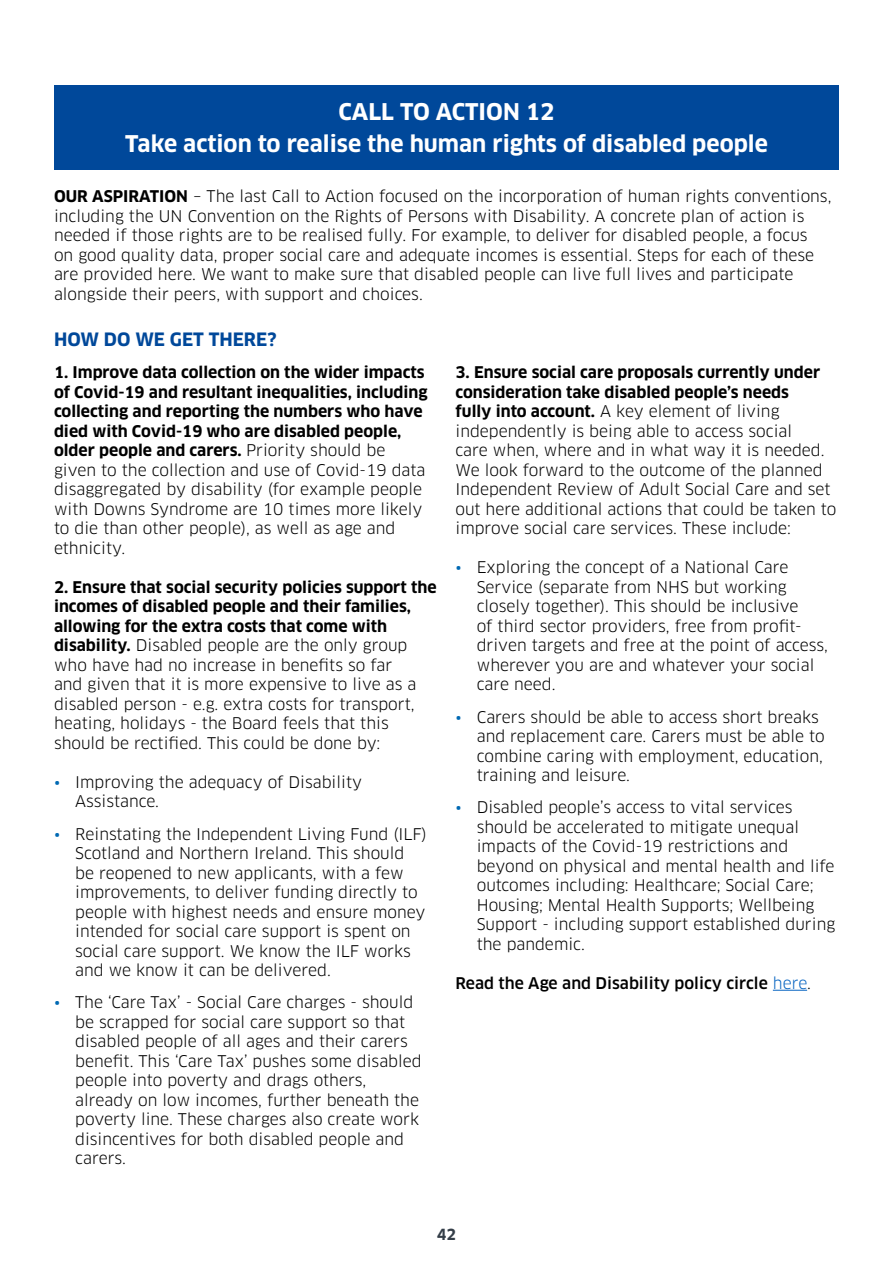
<style>
.page{position:relative;width:893px;height:1263px;background:#fff}
.page>*{position:absolute;margin:0;border:0;box-sizing:border-box;transform-origin:0 0}
.CTA{font:700 22.5px "Clan";color:#fff}
.Sub_Header{font:700 18px "Clan";color:#00489a}
.Body{font:15.75px/19.5px "Clan";color:#000}
.Body-2{font:700 15.75px/19.5px "Clan";color:#000}
.Body-3{font:500 15.75px "Clan";color:#000}
.t1{font:700 15px "Clan";color:#343e48}
.s1{font-weight:700}
.s2{font-weight:400}
.s3{color:#0069b3}
.s4{font-weight:400;color:#0563c1}
</style>
<div class="page">
<div style="left:54px;top:85px;width:785px;height:84px;background:#00489a"></div>
<hr style="left:773px;top:990px;width:34px;height:1px;background:#0563c1">
<p class="CTA" style="left:338px;top:97px;width:218px">CALL TO ACTION 12</p>
<p class="CTA" style="left:125px;top:130px;width:644px">Take action to realise the human rights of disabled people</p>
<p class="Body" style="left:54px;top:187px;width:779px"><span class="s1">OUR ASPIRATION</span> – The last Call to Action focused on the incorporation of human rights conventions, including the UN Convention on the Rights of Persons with Disability. A concrete plan of action is needed if those rights are to be realised fully. For example, to deliver for disabled people, a focus<br>on good quality data, proper social care and adequate incomes is essential. Steps for each of these are provided here. We want to make sure that disabled people can live full lives and participate alongside their peers, with support and choices.</p>
<p class="Sub_Header" style="left:54px;top:328px;width:224px">HOW DO WE GET THERE?</p>
<p class="Body-2" style="left:54px;top:363px;width:375px">1. Improve data collection on the wider impacts of Covid-19 and resultant inequalities, including collecting and reporting the numbers who have died with Covid-19 who are disabled people, older people and carers. <span class="s2">Priority should be given to the collection and use of Covid-19 data disaggregated by disability (for example people with Downs Syndrome are 10 times more likely to die than other people), as well as age and ethnicity.</span></p>
<p class="Body" style="left:54px;top:578px;width:384px"><span class="s1">2. Ensure that social security policies support the incomes of disabled people and their families, allowing for the extra costs that come with disability.</span> Disabled people are the only group who have had no increase in benefits so far<br>and given that it is more expensive to live as a disabled person - e.g. extra costs for transport, heating, holidays - the Board feels that this should be rectified. This could be done by:</p>
<p class="Body" style="left:75px;top:773px;width:288px;text-indent:-21px"><span class="s3">•</span> Improving the adequacy of Disability<br>Assistance.</p>
<p class="Body" style="left:75px;top:824px;width:353px;text-indent:-21px"><span class="s3">•</span> Reinstating the Independent Living Fund (ILF)<br>Scotland and Northern Ireland. This should be reopened to new applicants, with a few improvements, to deliver funding directly to people with highest needs and ensure money intended for social care support is spent on social care support. We know the ILF works and we know it can be delivered.</p>
<p class="Body" style="left:75px;top:993px;width:348px;text-indent:-21px"><span class="s3">•</span> The ‘Care Tax’ - Social Care charges - should be scrapped for social care support so that disabled people of all ages and their carers benefit. This ‘Care Tax’ pushes some disabled people into poverty and drags others, already on low incomes, further beneath the poverty line. These charges also create work disincentives for both disabled people and carers.</p>
<p class="Body" style="left:455px;top:363px;width:382px"><span class="s1">3. Ensure social care proposals currently under consideration take disabled people’s needs<br>fully into account.</span> A key element of living independently is being able to access social<br>care when, where and in what way it is needed.<br>We look forward to the outcome of the planned Independent Review of Adult Social Care and set out here additional actions that could be taken to improve social care services. These include:</p>
<p class="Body" style="left:477px;top:558px;width:353px;text-indent:-21px"><span class="s3">•</span> Exploring the concept of a National Care Service (separate from NHS but working closely together). This should be inclusive<br>of third sector providers, free from profit&shy;driven targets and free at the point of access, wherever you are and whatever your social care need.</p>
<p class="Body" style="left:477px;top:707px;width:350px;text-indent:-21px"><span class="s3">•</span> Carers should be able to access short breaks and replacement care. Carers must be able to combine caring with employment, education, training and leisure.</p>
<p class="Body" style="left:477px;top:798px;width:360px;text-indent:-21px"><span class="s3">•</span> Disabled people’s access to vital services should be accelerated to mitigate unequal impacts of the Covid-19 restrictions and beyond on physical and mental health and life outcomes including: Healthcare; Social Care; Housing; Mental Health Supports; Wellbeing Support - including support established during the pandemic.</p>
<p class="Body-3" style="left:455px;top:973px;width:357px">Read the Age and Disability policy circle <span class="s4">here</span><span class="s2">.</span></p>
<p class="t1" style="left:437px;top:1225px;width:21px">42</p>
</div>
